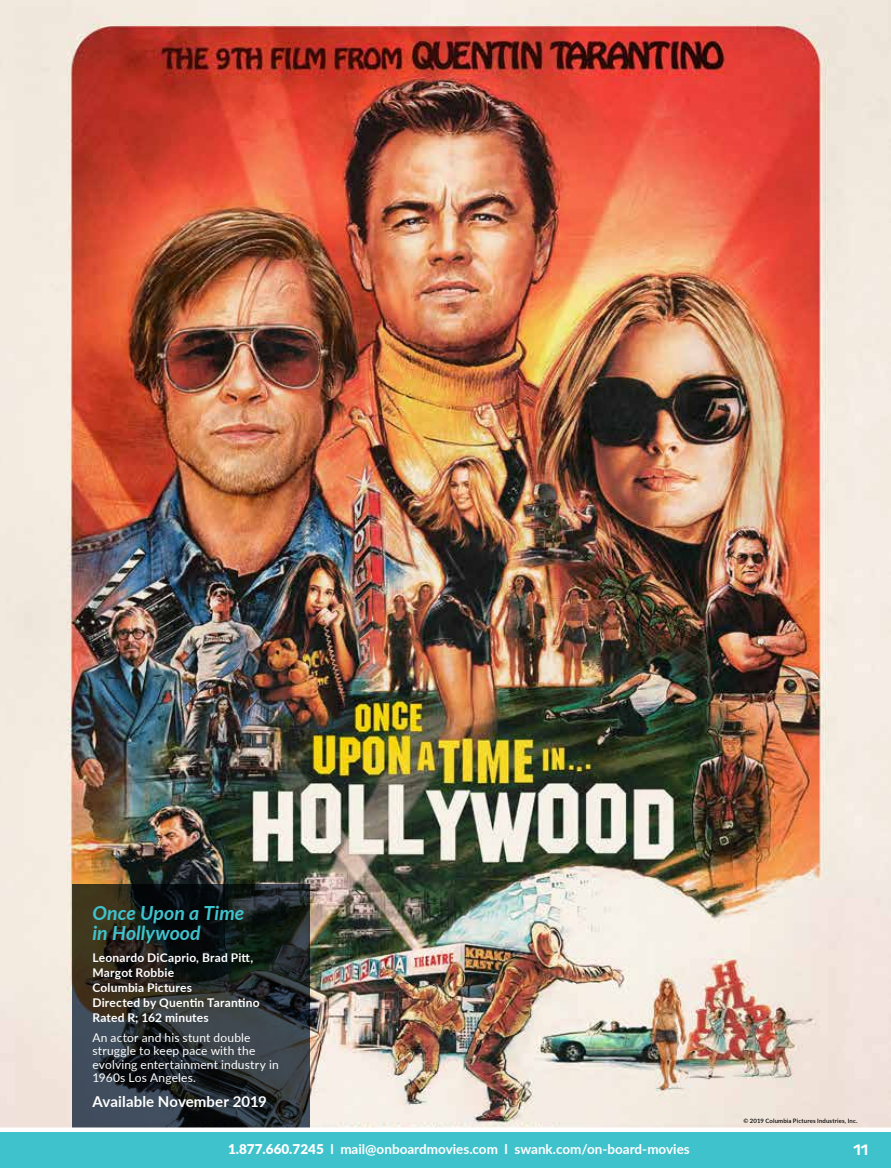
<style>
.page{position:relative;width:891px;height:1168px;background:#fff}
.page>*{position:absolute;margin:0;border:0;box-sizing:border-box;transform-origin:0 0}
.t1{font:italic 700 19.5px/19.5px "Lato";color:#40c2cc}
.t2{font:700 15px "Lato";letter-spacing:.01em;color:#fff}
.t3{font:700 13.5px "Lato";color:#fff}
.t4{font:700 12px/15px "Lato";letter-spacing:.015em;color:#fff}
.t5{font:12px/13.5px "Lato";letter-spacing:.015em;color:#fff}
.t6{font:600 6px "Lato";letter-spacing:.025em;color:#000}
.s1{font-weight:900}
</style>
<div class="page">
<img style="left:0;top:0;width:891px;height:1127px">
<svg style="left:72px;top:884px;width:238px;height:243px;background:#272c2d"></svg>
<div style="left:0;top:1128px;width:891px;height:40px;background:#40c2cc"></div>
<div style="left:0;top:1127px;width:891px;height:5px;background:#fff"></div>
<h1 class="t1" style="left:92px;top:903px;width:153px">Once Upon a Time in Hollywood</h1>
<p class="t4" style="left:92px;top:949px;width:169px">Leonardo DiCaprio, Brad Pitt,<br>Margot Robbie<br>Columbia Pictures<br>Directed by Quentin Tarantino<br>Rated R; 162 minutes</p>
<p class="t5" style="left:92px;top:1030px;width:188px">An actor and his stunt double struggle to keep pace with the evolving entertainment industry in<br>1960s Los Angeles.</p>
<p class="t2" style="left:92px;top:1091px;width:176px">Available November 2019</p>
<p class="t3" style="left:228px;top:1139px;width:463px"><span class="s1">1.877.660.7245</span> l mail@onboardmovies.com l swank.com/on-board-movies</p>
<p class="t6" style="left:743px;top:1116px;width:116px">© 2019 Columbia Pictures Industries, Inc.</p>
</div>
